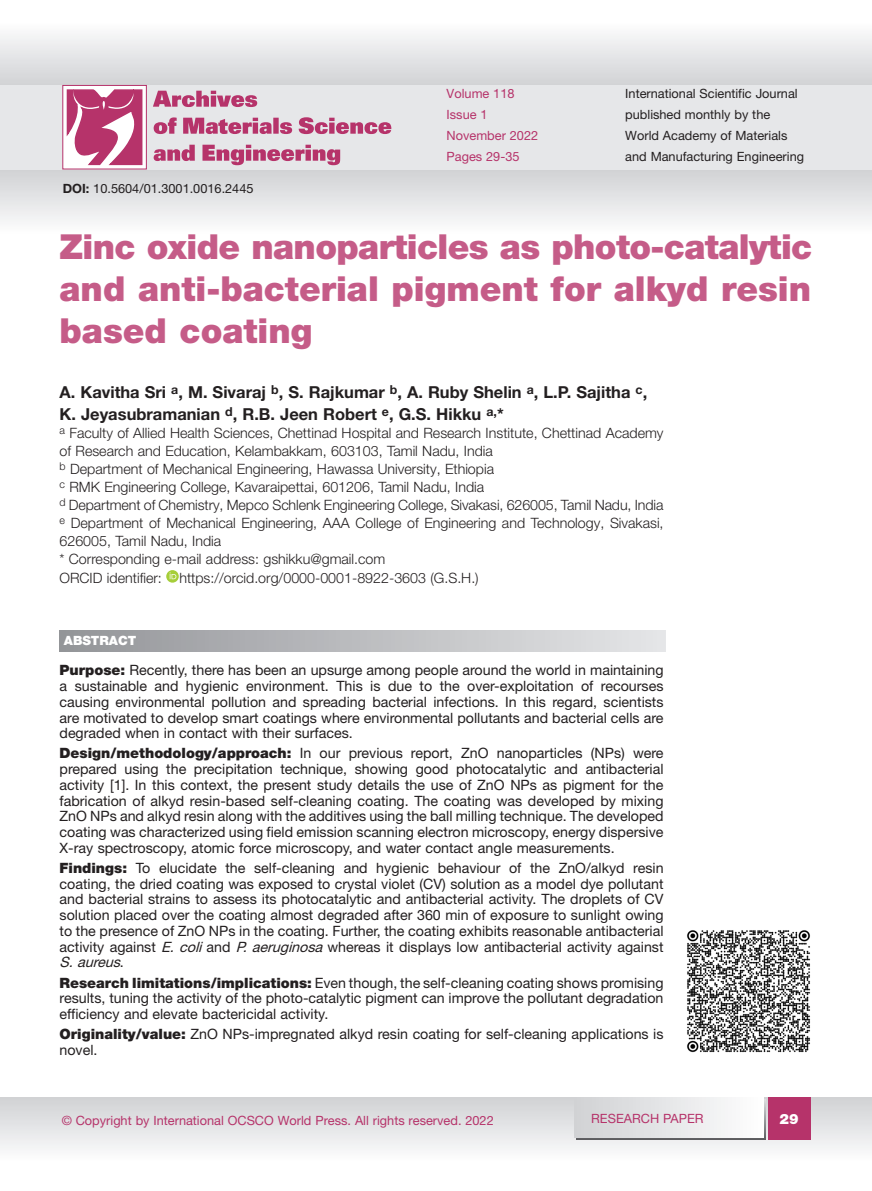
<style>
.page{position:relative;width:872px;height:1191px;background:#fff}
.page>*{position:absolute;margin:0;border:0;box-sizing:border-box;transform-origin:0 0}
.tytuł_artykułu{font:900 34.5px/42px "Helvetica Neue LT Pro";color:#c55c88;text-align:justify}
.autorzy{font:700 16.5px/21.6px "Helvetica Neue LT Pro";color:#231f20}
.tekst_abstraktu{font:14.25px/15.8px "Helvetica Neue LT Pro";color:#231f20;text-align:justify}
.uczelnia{font:300 14.25px/18px "Helvetica Neue LT Pro";color:#231f20}
.t1{font:900 14.25px "Helvetica Neue LT Pro";color:#fff}
.t2{font:12.75px/21px "Helvetica Neue LT Pro";color:#231f20}
.t3{font:12.75px/21px "Helvetica Neue LT Pro";color:#b6336a}
.t4{font:900 12.75px "Helvetica Neue LT Pro";color:#fff}
.s1{font-weight:700}
.s2{font-weight:900}
.s3{font-style:italic}
</style>
<div class="page">
<svg style="left:0;top:35px;width:872px;height:50px"></svg>
<svg style="left:0;top:1097px;width:872px;height:52px"></svg>
<div style="left:767px;top:1097px;width:43px;height:43px;background:#b6336a"></div>
<div style="left:0;top:85px;width:872px;height:85px;background:#e6e7e9"></div>
<svg style="left:0;top:170px;width:872px;height:51px"></svg>
<svg style="left:154px;top:145px;width:186px;height:20px"></svg>
<svg style="left:154px;top:117px;width:237px;height:17px"></svg>
<svg style="left:153px;top:91px;width:104px;height:16px"></svg>
<div style="left:62px;top:85px;width:85px;height:84px;background:#fff;border:1px solid #b6336a"></div>
<svg style="left:66px;top:89px;width:77px;height:77px"></svg>
<div style="left:576px;top:1099px;width:189px;height:41px;background:linear-gradient(to right,#d0d2d4,#fefeff)"></div>
<svg style="left:574px;top:1097px;width:189px;height:40px"></svg>
<svg style="left:166px;top:570px;width:13px;height:12px"></svg>
<svg style="left:170px;top:572px;width:6px;height:7px"></svg>
<div style="left:60px;top:630px;width:605px;height:21px;background:linear-gradient(to right,#939498,#e5e6e8)"></div>
<img style="left:687px;top:930px;width:123px;height:123px">
<p class="t2" style="left:63px;top:177px;width:192px"><span class="s1">DOI:</span> 10.5604/01.3001.0016.2445</p>
<p class="t3" style="left:446px;top:83px;width:93px">Volume 118<br>Issue 1<br>November 2022<br>Pages 29-35</p>
<p class="t2" style="left:625px;top:83px;width:180px">International Scientific Journal published monthly by the<br>World Academy of Materials and Manufacturing Engineering</p>
<p class="tytuł_artykułu" style="left:60px;top:225px;width:754px">Zinc oxide nanoparticles as photo-catalytic and anti-bacterial pigment for alkyd resin based coating</p>
<p class="autorzy" style="left:60px;top:381px;width:589px">A. Kavitha Sri <sup>a</sup>, M. Sivaraj <sup>b</sup>, S. Rajkumar <sup>b</sup>, A. Ruby Shelin <sup>a</sup>, L.P. Sajitha <sup>c</sup>,<br>K. Jeyasubramanian <sup>d</sup>, R.B. Jeen Robert <sup>e</sup>, G.S. Hikku <sup>a,</sup>*</p>
<p class="uczelnia" style="left:60px;top:423px;width:605px"><sup>a</sup> Faculty of Allied Health Sciences, Chettinad Hospital and Research Institute, Chettinad Academy of Research and Education, Kelambakkam, 603103, Tamil Nadu, India</p>
<p class="uczelnia" style="left:60px;top:459px;width:436px"><sup>b</sup> Department of Mechanical Engineering, Hawassa University, Ethiopia</p>
<p class="uczelnia" style="left:60px;top:477px;width:426px"><sup>c</sup> RMK Engineering College, Kavaraipettai, 601206, Tamil Nadu, India</p>
<p class="uczelnia" style="left:60px;top:495px;width:605px"><sup>d</sup> Department of Chemistry, Mepco Schlenk Engineering College, Sivakasi, 626005, Tamil Nadu, India</p>
<p class="uczelnia" style="left:60px;top:513px;width:605px"><sup>e</sup> Department of Mechanical Engineering, AAA College of Engineering and Technology, Sivakasi,<br>626005, Tamil Nadu, India</p>
<p class="uczelnia" style="left:60px;top:549px;width:327px">* Corresponding e-mail address: gshikku@gmail.com</p>
<p class="uczelnia" style="left:60px;top:568px;width:421px">ORCID identifier: https://orcid.org/0000-0001-8922-3603 (G.S.H.)</p>
<p class="t4" style="left:64px;top:633px;width:74px">ABSTRACT</p>
<p class="tekst_abstraktu" style="left:60px;top:662px;width:605px"><span class="s2">Purpose:</span> Recently, there has been an upsurge among people around the world in maintaining a sustainable and hygienic environment. This is due to the over-exploitation of recourses causing environmental pollution and spreading bacterial infections. In this regard, scientists are motivated to develop smart coatings where environmental pollutants and bacterial cells are degraded when in contact with their surfaces.</p>
<p class="tekst_abstraktu" style="left:60px;top:745px;width:605px"><span class="s2">Design/methodology/approach:</span> In our previous report, ZnO nanoparticles (NPs) were prepared using the precipitation technique, showing good photocatalytic and antibacterial activity [1]. In this context, the present study details the use of ZnO NPs as pigment for the fabrication of alkyd resin-based self-cleaning coating. The coating was developed by mixing ZnO NPs and alkyd resin along with the additives using the ball milling technique. The developed coating was characterized using field emission scanning electron microscopy, energy dispersive X-ray spectroscopy, atomic force microscopy, and water contact angle measurements.</p>
<p class="tekst_abstraktu" style="left:60px;top:859px;width:605px"><span class="s2">Findings:</span> To elucidate the self-cleaning and hygienic behaviour of the ZnO/alkyd resin coating, the dried coating was exposed to crystal violet (CV) solution as a model dye pollutant and bacterial strains to assess its photocatalytic and antibacterial activity. The droplets of CV solution placed over the coating almost degraded after 360 min of exposure to sunlight owing to the presence of ZnO NPs in the coating. Further, the coating exhibits reasonable antibacterial activity against <span class="s3">E.coli</span>and <span class="s3">P.aeruginosa</span>whereas it displays low antibacterial activity against <span class="s3">S.aureus</span>.</p>
<p class="tekst_abstraktu" style="left:60px;top:974px;width:605px"><span class="s2">Research limitations/implications:</span> Even though, the self-cleaning coating shows promising results, tuning the activity of the photo-catalytic pigment can improve the pollutant degradation efficiency and elevate bactericidal activity.</p>
<p class="tekst_abstraktu" style="left:60px;top:1025px;width:605px"><span class="s2">Originality/value:</span> ZnO NPs-impregnated alkyd resin coating for self-cleaning applications is novel.</p>
<p class="t3" style="left:62px;top:1109px;width:433px">© Copyright by International OCSCO World Press. All rights reserved. 2022</p>
<p class="t3" style="left:591px;top:1107px;width:114px">RESEARCH PAPER</p>
<p class="t1" style="left:779px;top:1110px;width:21px">29</p>
</div>
